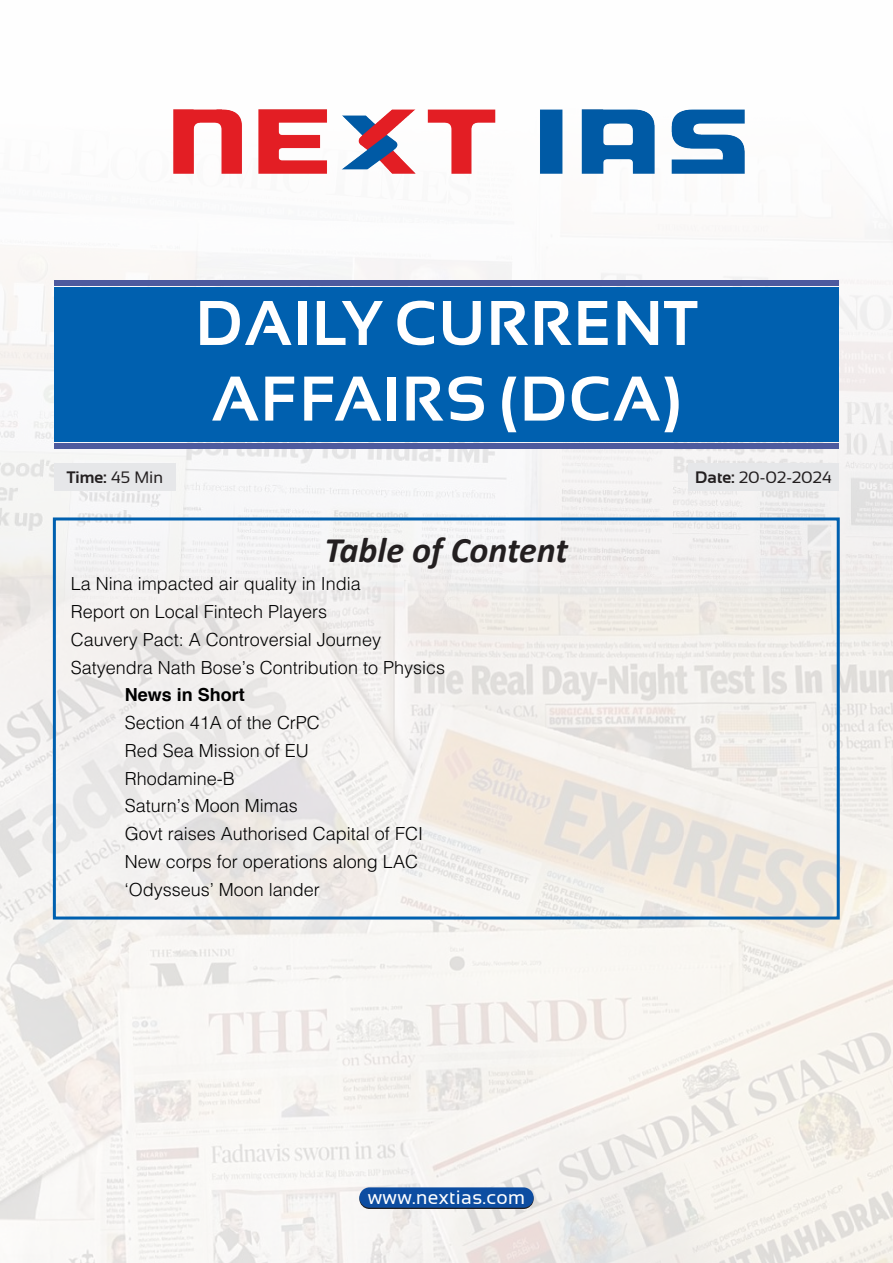
<style>
.page{position:relative;width:893px;height:1263px;background:#fff}
.page>*{position:absolute;margin:0;border:0;box-sizing:border-box;transform-origin:0 0}
.t1{font:700 63px/75.6px "Sansation";letter-spacing:.02em;color:#fff}
.body{font:italic 700 36px "Calibri";color:#231f20}
.t2{font:19.2px "Sansation";letter-spacing:.02em;color:#fff}
.body-2{font:300 18px "Helvetica";color:#000}
.body-3{font:700 18px "Helvetica";color:#000}
.t3{font:16.5px "Sansation";color:#231f20}
.t4{font:700 16.5px "Sansation";color:#231f20}
.s1{font-weight:400}
.s2{font-weight:700}
</style>
<div class="page">
<img style="left:0;top:109px;width:893px;height:425px">
<img style="left:0;top:534px;width:893px;height:729px">
<img style="left:174px;top:109px;width:570px;height:64px">
<div style="left:54px;top:287px;width:785px;height:154px;background:#0060af"></div>
<div style="left:54px;top:443px;width:785px;height:5px;background:#4d5a9e"></div>
<div style="left:54px;top:280px;width:785px;height:6px;background:#4d5a9e"></div>
<div style="left:53px;top:517px;width:787px;height:402px;border:3px solid #0060af"></div>
<div style="left:54px;top:463px;width:122px;height:27px;background:#e6e7e9"></div>
<div style="left:688px;top:463px;width:151px;height:27px;background:#e6e7e9"></div>
<svg style="left:359px;top:1189px;width:175px;height:20px"></svg>
<div style="left:359px;top:1187px;width:175px;height:21px;background:#0d4da1;border-radius:10px"></div>
<p class="t1" style="left:196px;top:285px;width:503px">DAILY CURRENT<br>AFFAIRS (DCA)</p>
<p class="t4" style="left:67px;top:467px;width:98px">Time: <span class="s1">45 Min</span></p>
<p class="t3" style="left:695px;top:468px;width:138px"><span class="s2">Date:</span> 20-02-2024</p>
<p class="body" style="left:324px;top:525px;width:245px">Table of Content</p>
<p class="body-2" style="left:71px;top:573px;width:292px">La Nina impacted air quality in India</p>
<p class="body-2" style="left:71px;top:600px;width:258px">Report on Local Fintech Players</p>
<p class="body-2" style="left:71px;top:628px;width:312px">Cauvery Pact: A Controversial Journey</p>
<p class="body-2" style="left:71px;top:656px;width:376px">Satyendra Nath Bose’s Contribution to Physics</p>
<p class="body-3" style="left:125px;top:680px;width:122px">News in Short</p>
<p class="body-2" style="left:125px;top:711px;width:197px">Section 41A of the CrPC</p>
<p class="body-2" style="left:125px;top:739px;width:186px">Red Sea Mission of EU</p>
<p class="body-2" style="left:125px;top:767px;width:112px">Rhodamine-B</p>
<p class="body-2" style="left:125px;top:795px;width:175px">Saturn’s Moon Mimas</p>
<p class="body-2" style="left:125px;top:822px;width:300px">Govt raises Authorised Capital of FCI</p>
<p class="body-2" style="left:125px;top:850px;width:295px">New corps for operations along LAC</p>
<p class="body-2" style="left:125px;top:878px;width:197px">‘Odysseus’ Moon lander</p>
<p class="t2" style="left:368px;top:1186px;width:159px">www.nextias.com</p>
</div>
